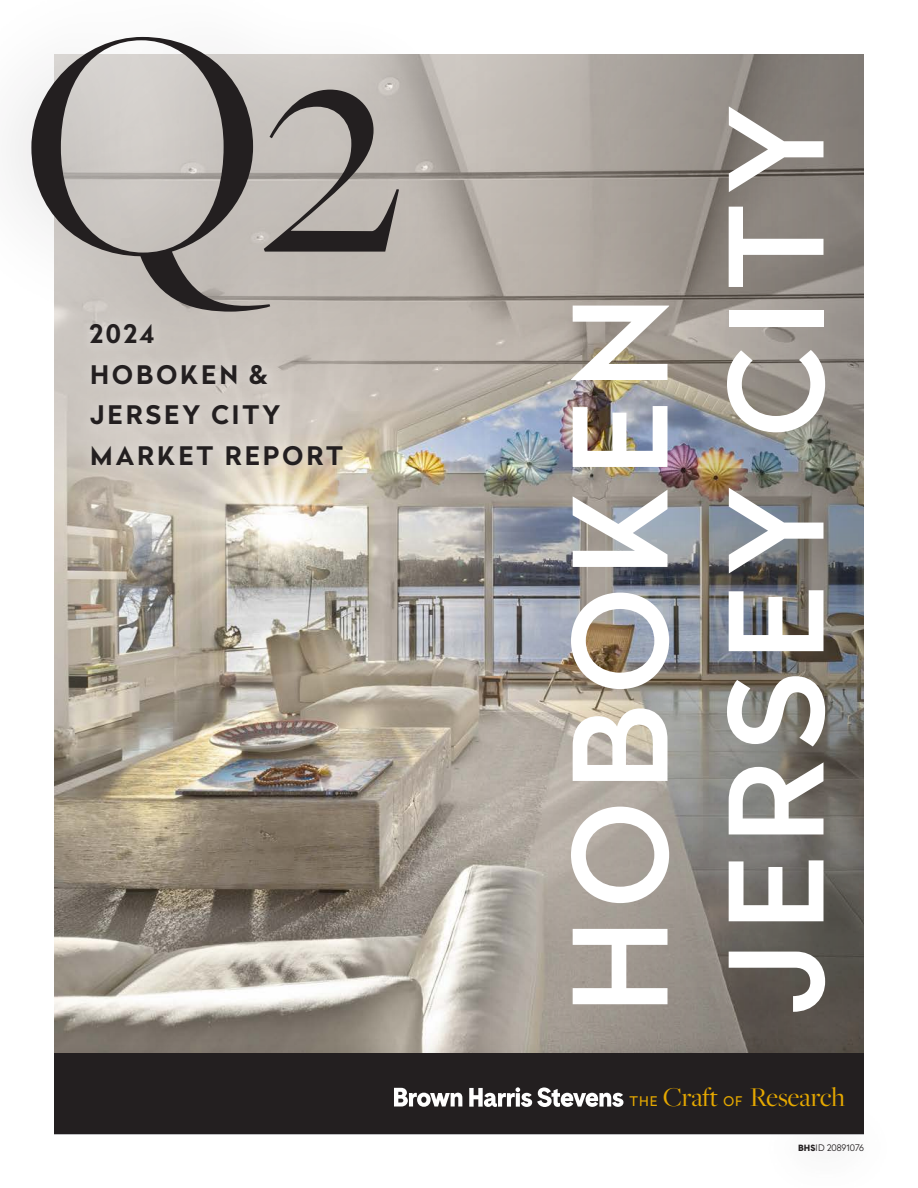
<style>
.page{position:relative;width:918px;height:1188px;background:#fff}
.page>*{position:absolute;margin:0;border:0;box-sizing:border-box;transform-origin:0 0}
.t1{font:335.4px "Freight Big Pro";color:#231f20}
.t2{font:500 129px "Radikal";letter-spacing:.09em;color:#fff}
.t3{font:28.2px "Freight Big Pro";letter-spacing:-.01em;color:#e5a800}
.t4{font:700 25.5px/40.5px "Radikal";letter-spacing:.12em;color:#231f20}
.t5{font:300 9px "Radikal";color:#231f20}
.s1{font-family:"Radikal";font-size:13.2px}
.s2{font-family:"Cadiz";font-weight:900}
</style>
<div class="page">
<img style="left:54px;top:395px;width:418px;height:645px">
<svg style="left:54px;top:1040px;width:706px;height:95px;background:#948d84"></svg>
<div style="left:54px;top:1053px;width:810px;height:81px;background:#231f20"></div>
<svg style="left:394px;top:1088px;width:68px;height:19px"></svg>
<svg style="left:469px;top:1087px;width:154px;height:20px"></svg>
<div style="left:760px;top:1101px;width:139px;height:87px;background:#231f20;opacity:.75"></div>
<svg style="left:472px;top:54px;width:392px;height:999px;background:#95908b"></svg>
<div style="left:0;top:0;width:476px;height:395px;background:#231f20;opacity:.29"></div>
<div style="left:79px;top:312px;width:275px;height:165px;background:#fff;opacity:.5"></div>
<p class="t1" style="left:22px;top:-73px;width:381px">Q2</p>
<p class="t4" style="left:90px;top:313px;width:66px">2024</p>
<p class="t4" style="left:90px;top:354px;width:192px">HOBOKEN &amp;<br>JERSEY CITY</p>
<p class="t4" style="left:90px;top:435px;width:255px">MARKET REPORT</p>
<p class="t2" style="left:528px;top:1014px;width:720px;rotate:-90deg">HOBOKEN</p>
<p class="t2" style="left:684px;top:1014px;width:910px;rotate:-90deg">JERSEY CITY</p>
<p class="t3" style="left:630px;top:1078px;width:217px"><span class="s1">THE</span> Craft <span class="s1">OF</span> Research</p>
<p class="t5" style="left:798px;top:1141px;width:67px"><span class="s2">BHS</span>ID 20891076</p>
</div>
